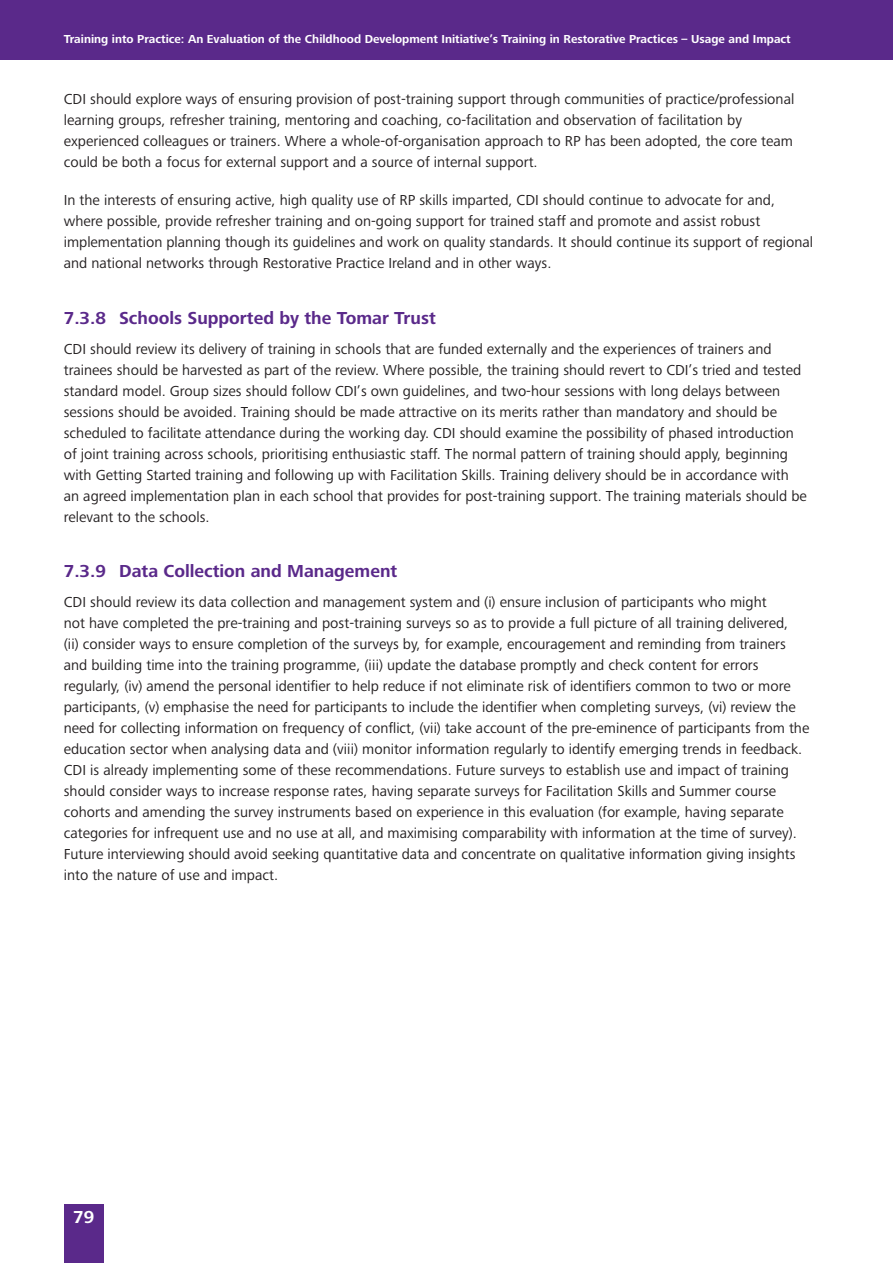
<style>
.page{position:relative;width:893px;height:1263px;background:#fff}
.page>*{position:absolute;margin:0;border:0;box-sizing:border-box;transform-origin:0 0}
.t1{font:700 18px "Frutiger Next Pro";color:#5a298a}
.t2{font:700 18px "Frutiger Next Pro";color:#fff}
.t3{font:15px/21px "Frutiger Next Pro";color:#231f20}
.t4{font:700 12px "Frutiger Next Pro";color:#fff}
</style>
<div class="page">
<div style="left:0;top:0;width:893px;height:60px;background:#5a298a"></div>
<div style="left:64px;top:1204px;width:40px;height:59px;background:#5a298a"></div>
<p class="t4" style="left:64px;top:32px;width:728px">Training into Practice: An Evaluation of the Childhood Development Initiative’s Training in Restorative Practices – Usage and Impact</p>
<p class="t3" style="left:64px;top:89px;width:732px">CDI should explore ways of ensuring provision of post-training support through communities of practice/professional learning groups, refresher training, mentoring and coaching, co-facilitation and observation of facilitation by experienced colleagues or trainers. Where a whole-of-organisation approach to RP has been adopted, the core team could be both a focus for external support and a source of internal support.</p>
<p class="t3" style="left:64px;top:190px;width:751px">In the interests of ensuring active, high quality use of RP skills imparted, CDI should continue to advocate for and, where possible, provide refresher training and on-going support for trained staff and promote and assist robust implementation planning though its guidelines and work on quality standards. It should continue its support of regional and national networks through Restorative Practice Ireland and in other ways.</p>
<p class="t1" style="left:64px;top:308px;width:374px">7.3.8 Schools Supported by the Tomar Trust</p>
<p class="t3" style="left:64px;top:338px;width:745px">CDI should review its delivery of training in schools that are funded externally and the experiences of trainers and trainees should be harvested as part of the review. Where possible, the training should revert to CDI’s tried and tested standard model. Group sizes should follow CDI’s own guidelines, and two-hour sessions with long delays between sessions should be avoided. Training should be made attractive on its merits rather than mandatory and should be scheduled to facilitate attendance during the working day. CDI should examine the possibility of phased introduction of joint training across schools, prioritising enthusiastic staff. The normal pattern of training should apply, beginning with Getting Started training and following up with Facilitation Skills. Training delivery should be in accordance with an agreed implementation plan in each school that provides for post-training support. The training materials should be relevant to the schools.</p>
<p class="t1" style="left:64px;top:561px;width:335px">7.3.9 Data Collection and Management</p>
<p class="t3" style="left:64px;top:591px;width:747px">CDI should review its data collection and management system and (i) ensure inclusion of participants who might<br>not have completed the pre-training and post-training surveys so as to provide a full picture of all training delivered,<br>(ii) consider ways to ensure completion of the surveys by, for example, encouragement and reminding from trainers and building time into the training programme, (iii) update the database promptly and check content for errors regularly, (iv) amend the personal identifier to help reduce if not eliminate risk of identifiers common to two or more participants, (v) emphasise the need for participants to include the identifier when completing surveys, (vi) review the need for collecting information on frequency of conflict, (vii) take account of the pre-eminence of participants from the education sector when analysing data and (viii) monitor information regularly to identify emerging trends in feedback.<br>CDI is already implementing some of these recommendations. Future surveys to establish use and impact of training should consider ways to increase response rates, having separate surveys for Facilitation Skills and Summer course cohorts and amending the survey instruments based on experience in this evaluation (for example, having separate categories for infrequent use and no use at all, and maximising comparability with information at the time of survey).<br>Future interviewing should avoid seeking quantitative data and concentrate on qualitative information giving insights into the nature of use and impact.</p>
<p class="t2" style="left:73px;top:1206px;width:23px">79</p>
</div>
